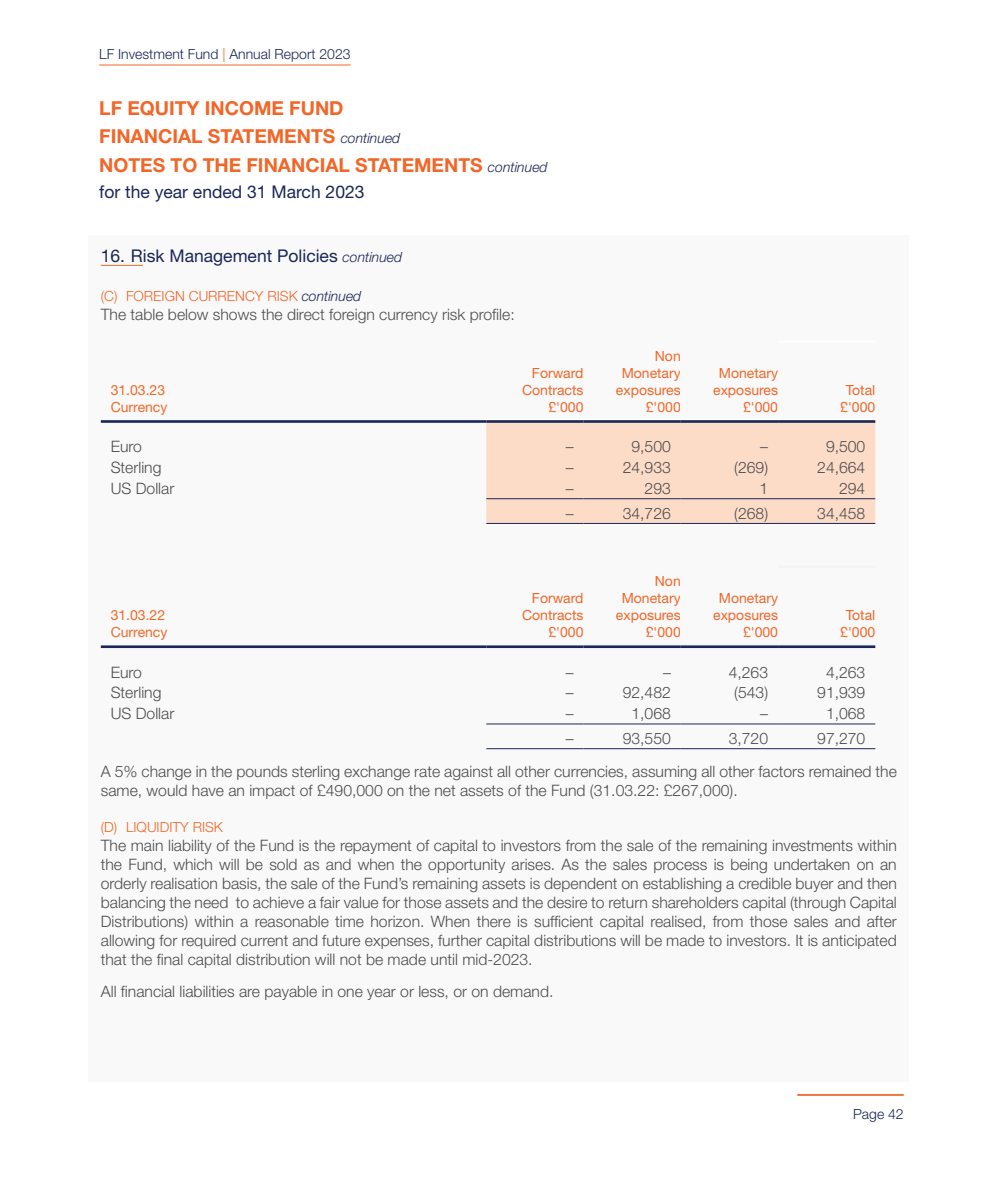
<style>
.page{position:relative;width:992px;height:1191px;background:#fff}
.page>*{position:absolute;margin:0;border:0;box-sizing:border-box;transform-origin:0 0}
.t1{font:700 19.25px/28.2px "Helvetica Neue";color:#f26628}
.t2{font:17.5px "Helvetica Neue";color:#1a2759}
.t3{font:300 15.75px/18.9px "Helvetica Neue";color:#4c4d4f}
.t4{font:14px/16.8px "Helvetica Neue";color:#f26628;text-align:right}
.t5{font:300 14px "Helvetica Neue";color:#f26628}
.t6{font:300 14px "Helvetica Neue";color:#1a2759}
.t7{font:14px/16.8px "Helvetica Neue";color:#f26728}
.s1{color:#f26628}
.s2{font-weight:300;font-style:italic;font-size:14px;color:#1a2759}
.s3{font-weight:300;font-style:italic;font-size:14px}
.s4{font-style:italic;color:#1a2759}
</style>
<div class="page">
<div style="left:88px;top:236px;width:821px;height:846px;background:#f9f9f9"></div>
<hr style="left:99px;top:65px;width:251px;height:1px;background:#f26628">
<hr style="left:797px;top:1094px;width:106px;height:2px;background:#f26628">
<div style="left:486px;top:423px;width:389px;height:100px;background:#fddcc7"></div>
<hr style="left:101px;top:420px;width:385px;height:3px;background:#1a2859">
<hr style="left:486px;top:420px;width:97px;height:3px;background:#1a2859">
<hr style="left:583px;top:420px;width:98px;height:3px;background:#1a2859">
<hr style="left:681px;top:420px;width:97px;height:3px;background:#1a2859">
<hr style="left:778px;top:420px;width:97px;height:3px;background:#1a2859">
<hr style="left:486px;top:498px;width:97px;height:1px;background:#1a2859">
<hr style="left:486px;top:523px;width:97px;height:1px;background:#1a2859">
<hr style="left:583px;top:498px;width:98px;height:1px;background:#1a2859">
<hr style="left:583px;top:523px;width:98px;height:1px;background:#1a2859">
<hr style="left:681px;top:498px;width:97px;height:1px;background:#1a2859">
<hr style="left:681px;top:523px;width:97px;height:1px;background:#1a2859">
<hr style="left:778px;top:498px;width:97px;height:1px;background:#1a2859">
<hr style="left:778px;top:523px;width:97px;height:1px;background:#1a2859">
<hr style="left:101px;top:645px;width:385px;height:3px;background:#1a2859">
<hr style="left:486px;top:645px;width:97px;height:3px;background:#1a2859">
<hr style="left:583px;top:645px;width:98px;height:3px;background:#1a2859">
<hr style="left:681px;top:645px;width:97px;height:3px;background:#1a2859">
<hr style="left:778px;top:645px;width:97px;height:3px;background:#1a2859">
<hr style="left:486px;top:723px;width:97px;height:1px;background:#1a2859">
<hr style="left:486px;top:748px;width:97px;height:1px;background:#1a2859">
<hr style="left:583px;top:723px;width:98px;height:1px;background:#1a2859">
<hr style="left:583px;top:748px;width:98px;height:1px;background:#1a2859">
<hr style="left:681px;top:723px;width:97px;height:1px;background:#1a2859">
<hr style="left:681px;top:748px;width:97px;height:1px;background:#1a2859">
<hr style="left:778px;top:723px;width:97px;height:1px;background:#1a2859">
<hr style="left:778px;top:748px;width:97px;height:1px;background:#1a2859">
<hr style="left:101px;top:265px;width:42px;height:1px;background:#f26628">
<p class="t6" style="left:99px;top:45px;width:253px">LF Investment Fund <span class="s1">|</span> Annual Report 2023</p>
<p class="t1" style="left:99px;top:94px;width:450px">LF EQUITY INCOME FUND<br>FINANCIAL STATEMENTS <span class="s2">continued<br></span>NOTES TO THE FINANCIAL STATEMENTS <span class="s2">continued</span></p>
<p class="t2" style="left:99px;top:181px;width:267px">for the year ended 31 March 2023</p>
<p class="t2" style="left:101px;top:245px;width:303px">16. Risk Management Policies <span class="s3">continued</span></p>
<p class="t5" style="left:101px;top:288px;width:262px">(C) FOREIGN CURRENCY RISK <span class="s4">continued</span></p>
<p class="t3" style="left:101px;top:305px;width:415px">The table below shows the direct foreign currency risk profile:</p>
<p class="t7" style="left:111px;top:381px;width:58px">31.03.23<br>Currency</p>
<p class="t4" style="left:522px;top:364px;width:63px">Forward<br>Contracts £'000</p>
<p class="t4" style="left:616px;top:348px;width:66px">Non<br>Monetary exposures £'000</p>
<p class="t4" style="left:713px;top:364px;width:66px">Monetary exposures £'000</p>
<p class="t4" style="left:840px;top:381px;width:37px;text-align:center">Total £'000</p>
<p class="t3" style="left:111px;top:437px;width:33px">Euro</p>
<p class="t3" style="left:566px;top:437px;width:9px">–</p>
<p class="t3" style="left:631px;top:437px;width:41px">9,500</p>
<p class="t3" style="left:760px;top:437px;width:9px">–</p>
<p class="t3" style="left:826px;top:437px;width:41px">9,500</p>
<p class="t3" style="left:111px;top:458px;width:52px">Sterling</p>
<p class="t3" style="left:566px;top:458px;width:9px">–</p>
<p class="t3" style="left:623px;top:458px;width:50px">24,933</p>
<p class="t3" style="left:734px;top:458px;width:35px">(269)</p>
<p class="t3" style="left:817px;top:458px;width:50px">24,664</p>
<p class="t3" style="left:111px;top:478px;width:65px">US Dollar</p>
<p class="t3" style="left:566px;top:478px;width:9px">–</p>
<p class="t3" style="left:644px;top:478px;width:28px">293</p>
<p class="t3" style="left:759px;top:478px;width:10px">1</p>
<p class="t3" style="left:839px;top:478px;width:28px">294</p>
<p class="t3" style="left:566px;top:503px;width:9px">–</p>
<p class="t3" style="left:623px;top:503px;width:50px">34,726</p>
<p class="t3" style="left:734px;top:503px;width:35px">(268)</p>
<p class="t3" style="left:817px;top:503px;width:50px">34,458</p>
<p class="t7" style="left:111px;top:606px;width:58px">31.03.22<br>Currency</p>
<p class="t4" style="left:522px;top:590px;width:63px">Forward<br>Contracts £'000</p>
<p class="t4" style="left:616px;top:573px;width:66px">Non<br>Monetary exposures £'000</p>
<p class="t4" style="left:713px;top:590px;width:66px">Monetary exposures £'000</p>
<p class="t4" style="left:840px;top:606px;width:37px;text-align:center">Total £'000</p>
<p class="t3" style="left:111px;top:662px;width:33px">Euro</p>
<p class="t3" style="left:566px;top:662px;width:9px">–</p>
<p class="t3" style="left:663px;top:662px;width:9px">–</p>
<p class="t3" style="left:728px;top:662px;width:41px">4,263</p>
<p class="t3" style="left:826px;top:662px;width:41px">4,263</p>
<p class="t3" style="left:111px;top:683px;width:52px">Sterling</p>
<p class="t3" style="left:566px;top:683px;width:9px">–</p>
<p class="t3" style="left:623px;top:683px;width:50px">92,482</p>
<p class="t3" style="left:734px;top:683px;width:35px">(543)</p>
<p class="t3" style="left:817px;top:683px;width:50px">91,939</p>
<p class="t3" style="left:111px;top:704px;width:65px">US Dollar</p>
<p class="t3" style="left:566px;top:704px;width:9px">–</p>
<p class="t3" style="left:631px;top:704px;width:41px">1,068</p>
<p class="t3" style="left:760px;top:704px;width:9px">–</p>
<p class="t3" style="left:826px;top:704px;width:41px">1,068</p>
<p class="t3" style="left:566px;top:728px;width:9px">–</p>
<p class="t3" style="left:623px;top:728px;width:50px">93,550</p>
<p class="t3" style="left:728px;top:728px;width:41px">3,720</p>
<p class="t3" style="left:101px;top:721px;width:797px;line-height:33.1px;text-indent:716px">97,270<br>A 5% change in the pounds sterling exchange rate against all other currencies, assuming all other factors remained the</p>
<p class="t3" style="left:101px;top:780px;width:638px">same, would have an impact of £490,000 on the net assets of the Fund (31.03.22: £267,000).</p>
<p class="t5" style="left:101px;top:819px;width:124px">(D) LIQUIDITY RISK</p>
<p class="t3" style="left:101px;top:836px;width:797px;text-align:justify">The main liability of the Fund is the repayment of capital to investors from the sale of the remaining investments within the Fund, which will be sold as and when the opportunity arises. As the sales process is being undertaken on an orderly realisation basis, the sale of the Fund’s remaining assets is dependent on establishing a credible buyer and then balancing the need to achieve a fair value for those assets and the desire to return shareholders capital (through Capital Distributions) within a reasonable time horizon. When there is sufficient capital realised, from those sales and after allowing for required current and future expenses, further capital distributions will be made to investors. It is anticipated that the final capital distribution will not be made until mid-2023.</p>
<p class="t3" style="left:101px;top:981px;width:454px">All financial liabilities are payable in one year or less, or on demand.</p>
<p class="t6" style="left:853px;top:1105px;width:52px">Page 42</p>
</div>
